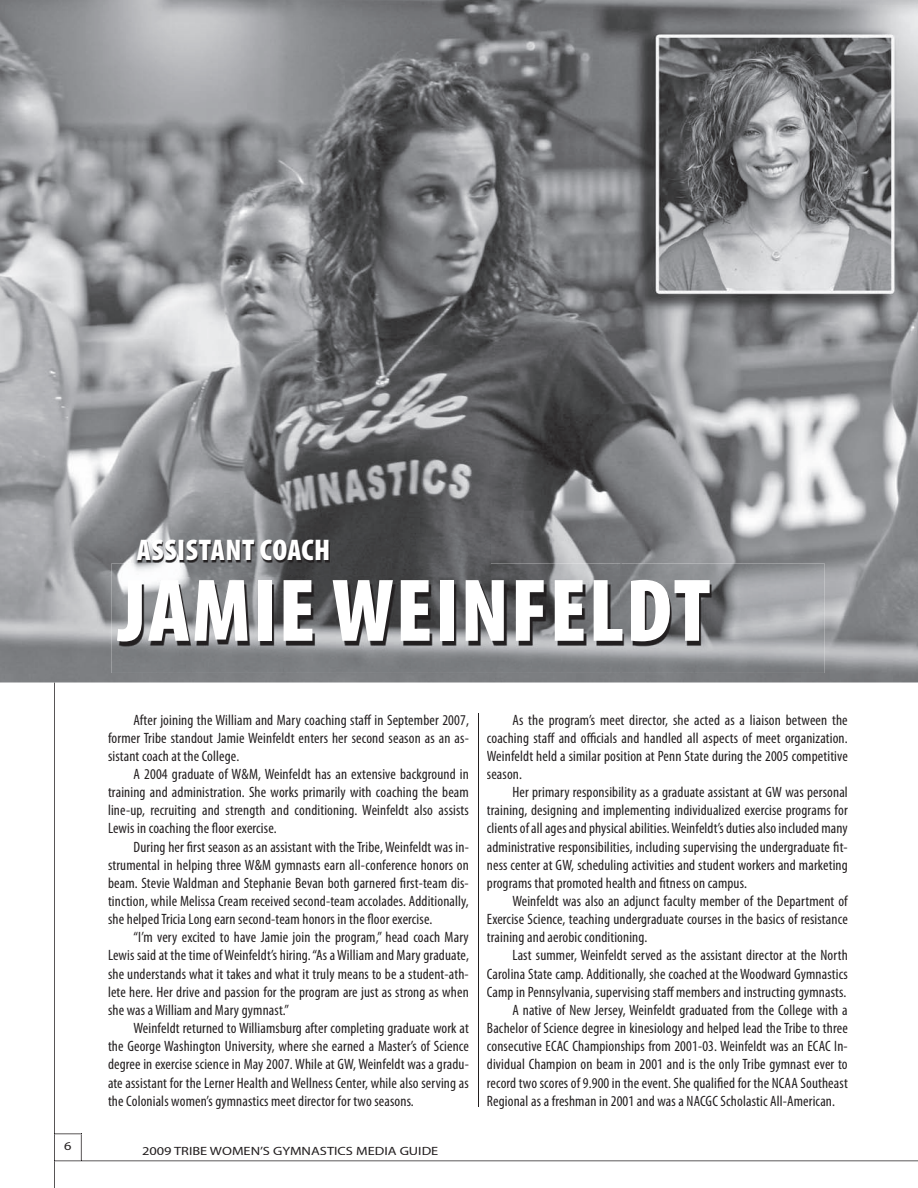
<style>
.page{position:relative;width:918px;height:1188px;background:#fff}
.page>*{position:absolute;margin:0;border:0;box-sizing:border-box;transform-origin:0 0}
.t1{font:900 condensed 90px "Myriad Pro";letter-spacing:.02em;color:#fff}
.t2{font:900 condensed 30px "Myriad Pro";letter-spacing:.02em;color:#fff}
.t3{font:condensed 15px/18.1px "Myriad Pro";letter-spacing:.01em;color:#231f20;text-align:justify}
.t4{font:12px "Myriad Pro";color:#231f20;scale:1.2 1}
</style>
<div class="page">
<svg style="left:54px;top:683px;width:864px;height:505px"></svg>
<img style="left:0;top:0;width:918px;height:683px">
<hr style="left:478px;top:713px;width:1px;height:394px;background:#231f20">
<img style="left:111px;top:564px;width:714px;height:109px">
<img style="left:134px;top:534px;width:356px;height:43px">
<p class="t4" style="left:64px;top:1140px;width:8px">6</p>
<h2 class="t2" style="left:137px;top:533px;width:195px">ASSISTANT COACH</h2>
<h1 class="t1" style="left:118px;top:561px;width:594px">JAMIE WEINFELDT</h1>
<p class="t3" style="left:108px;top:711px;width:362px;text-indent:26px">After joining the William and Mary coaching staff in September 2007, former Tribe standout Jamie Weinfeldt enters her second season as an as&shy;sistant coach at the College.</p>
<p class="t3" style="left:108px;top:765px;width:362px;text-indent:26px">A 2004 graduate of W&amp;M, Weinfeldt has an extensive background in training and administration. She works primarily with coaching the beam line-up, recruiting and strength and conditioning. Weinfeldt also assists Lewis in coaching the floor exercise.</p>
<p class="t3" style="left:108px;top:838px;width:362px;text-indent:26px">During her first season as an assistant with the Tribe, Weinfeldt was in&shy;strumental in helping three W&amp;M gymnasts earn all-conference honors on beam. Stevie Waldman and Stephanie Bevan both garnered first-team dis&shy;tinction, while Melissa Cream received second-team accolades. Additionally, she helped Tricia Long earn second-team honors in the floor exercise.</p>
<p class="t3" style="left:108px;top:929px;width:362px;text-indent:26px">“I’m very excited to have Jamie join the program,” head coach Mary Lewis said at the time of Weinfeldt’s hiring. “As a William and Mary graduate, she understands what it takes and what it truly means to be a student-ath&shy;lete here. Her drive and passion for the program are just as strong as when she was a William and Mary gymnast.”</p>
<p class="t3" style="left:108px;top:1019px;width:362px;text-indent:26px">Weinfeldt returned to Williamsburg after completing graduate work at the George Washington University, where she earned a Master’s of Science degree in exercise science in May 2007. While at GW, Weinfeldt was a gradu&shy;ate assistant for the Lerner Health and Wellness Center, while also serving as the Colonials women’s gymnastics meet director for two seasons.</p>
<p class="t4" style="left:142px;top:1144px;width:248px">2009 TRIBE WOMEN’S GYMNASTICS MEDIA GUIDE</p>
<p class="t3" style="left:487px;top:711px;width:362px;text-indent:26px">As the program’s meet director, she acted as a liaison between the coaching staff and officials and handled all aspects of meet organization.<br>Weinfeldt held a similar position at Penn State during the 2005 competitive season.</p>
<p class="t3" style="left:487px;top:783px;width:362px;text-indent:26px">Her primary responsibility as a graduate assistant at GW was personal training, designing and implementing individualized exercise programs for clients of all ages and physical abilities. Weinfeldt’s duties also included many administrative responsibilities, including supervising the undergraduate fit&shy;ness center at GW, scheduling activities and student workers and marketing programs that promoted health and fitness on campus.</p>
<p class="t3" style="left:487px;top:892px;width:362px;text-indent:26px">Weinfeldt was also an adjunct faculty member of the Department of Exercise Science, teaching undergraduate courses in the basics of resistance training and aerobic conditioning.</p>
<p class="t3" style="left:512px;top:947px;width:337px">Last summer, Weinfeldt served as the assistant director at the North</p>
<p class="t3" style="left:487px;top:965px;width:362px">Carolina State camp. Additionally, she coached at the Woodward Gymnastics</p>
<p class="t3" style="left:487px;top:983px;width:361px">Camp in Pennsylvania, supervising staff members and instructing gymnasts.</p>
<p class="t3" style="left:512px;top:1001px;width:337px">A native of New Jersey, Weinfeldt graduated from the College with a</p>
<p class="t3" style="left:487px;top:1019px;width:362px">Bachelor of Science degree in kinesiology and helped lead the Tribe to three</p>
<p class="t3" style="left:487px;top:1037px;width:362px">consecutive ECAC Championships from 2001-03. Weinfeldt was an ECAC In-</p>
<p class="t3" style="left:487px;top:1056px;width:362px">dividual Champion on beam in 2001 and is the only Tribe gymnast ever to</p>
<p class="t3" style="left:487px;top:1074px;width:362px">record two scores of 9.900 in the event. She qualified for the NCAA Southeast</p>
<p class="t3" style="left:487px;top:1092px;width:350px">Regional as a freshman in 2001 and was a NACGC Scholastic All-American.</p>
</div>
